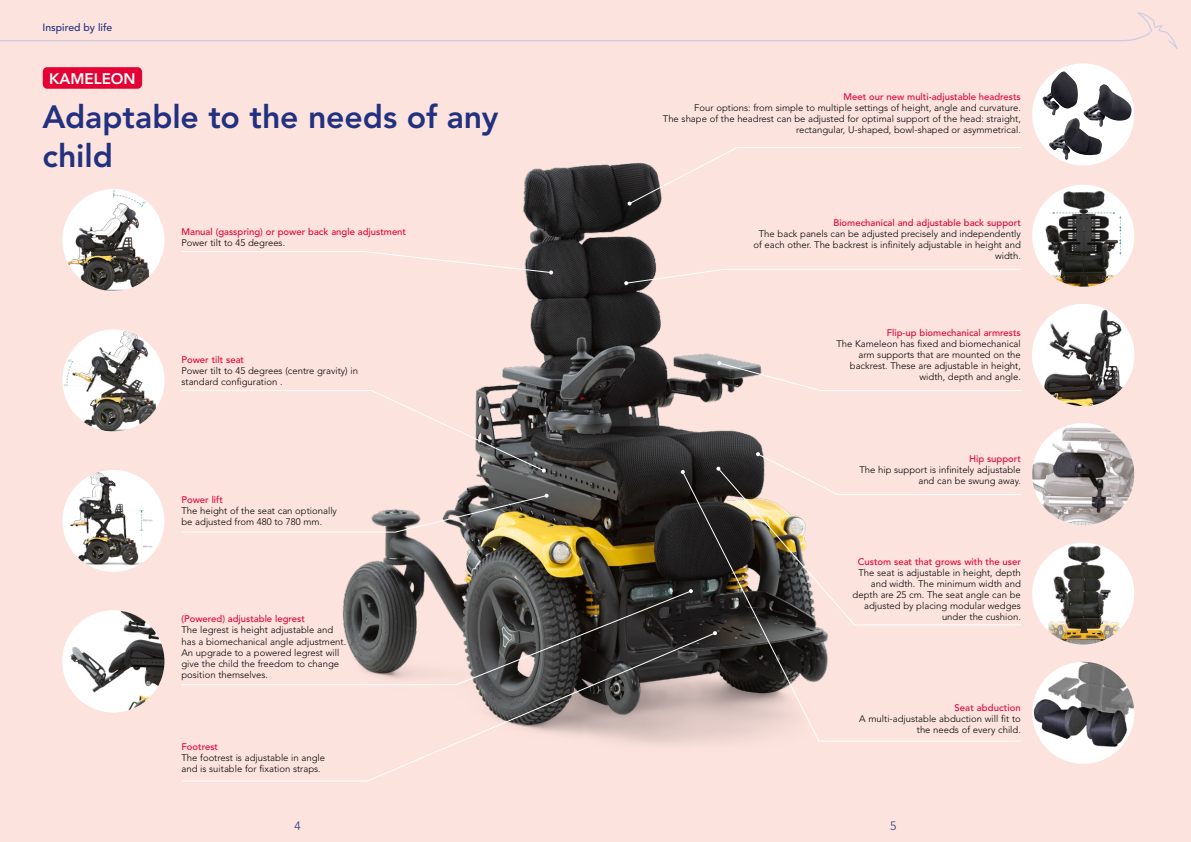
<style>
.page{position:relative;width:1191px;height:842px;background:#fce3de}
.page>*{position:absolute;margin:0;border:0;box-sizing:border-box;transform-origin:0 0}
.t1{font:800 32px/39px "Avenir LT Std";letter-spacing:-.005em;color:#22317f}
.t2{font:800 15.2px "Avenir LT Std";color:#fff}
.t3{font:300 12px "Avenir LT Std";color:#22317f}
.t4{font:500 10.4px "Avenir LT Std";color:#22317f}
.t5{font:300 9.5px/11px "Avenir LT Std";color:#000;text-align:right}
.t6{font:500 9.5px "Avenir LT Std";color:#e40234}
</style>
<div class="page">
<img style="left:345px;top:163px;width:418px;height:427px">
<svg style="left:0;top:12px;width:1177px;height:37px"></svg>
<div style="left:43px;top:67px;width:99px;height:22px;background:#e40234;border-radius:5px"></div>
<svg style="left:342px;top:590px;width:339px;height:42px"></svg>
<svg style="left:624px;top:268px;width:397px;height:17px"></svg>
<svg style="left:181px;top:251px;width:372px;height:24px"></svg>
<svg style="left:181px;top:632px;width:513px;height:150px"></svg>
<svg style="left:627px;top:147px;width:394px;height:59px"></svg>
<svg style="left:181px;top:389px;width:365px;height:84px"></svg>
<svg style="left:182px;top:494px;width:366px;height:39px"></svg>
<svg style="left:716px;top:467px;width:4px;height:4px"></svg>
<svg style="left:681px;top:471px;width:340px;height:271px"></svg>
<svg style="left:681px;top:470px;width:4px;height:4px"></svg>
<svg style="left:756px;top:452px;width:265px;height:43px"></svg>
<svg style="left:717px;top:361px;width:304px;height:30px"></svg>
<img style="left:62px;top:189px;width:102px;height:102px;border-radius:51px">
<img style="left:62px;top:329px;width:102px;height:102px;border-radius:51px">
<img style="left:62px;top:470px;width:97px;height:100px">
<img style="left:62px;top:610px;width:102px;height:102px;border-radius:51px">
<img style="left:1032px;top:542px;width:102px;height:103px;border-radius:51px">
<img style="left:1032px;top:423px;width:102px;height:102px;border-radius:51px">
<img style="left:1032px;top:304px;width:102px;height:102px;border-radius:51px">
<img style="left:1032px;top:662px;width:102px;height:102px;border-radius:51px">
<div style="left:1032px;top:63px;width:102px;height:102px;background:#fff;border-radius:50%"></div>
<img style="left:1042px;top:72px;width:36px;height:43px">
<img style="left:1083px;top:84px;width:49px;height:37px">
<img style="left:1049px;top:118px;width:54px;height:42px">
<img style="left:1032px;top:185px;width:102px;height:102px;border-radius:51px">
<p class="t4" style="left:43px;top:21px;width:71px">Inspired by life</p>
<h2 class="t2" style="left:49px;top:69px;width:88px">KAMELEON</h2>
<h1 class="t1" style="left:43px;top:97px;width:457px">Adaptable to the needs of any child</h1>
<p class="t6" style="left:181px;top:226px;width:226px">Manual (gasspring) or power back angle adjustment</p>
<p class="t5" style="left:181px;top:237px;width:105px">Power tilt to 45 degrees.</p>
<p class="t6" style="left:181px;top:354px;width:64px">Power tilt seat</p>
<p class="t5" style="left:181px;top:365px;width:178px;text-align:left">Power tilt to 45 degrees (centre gravity) in standard configuration .</p>
<p class="t6" style="left:181px;top:494px;width:43px">Power lift</p>
<p class="t5" style="left:181px;top:505px;width:157px;text-align:left">The height of the seat can optionally be adjusted from 480 to 780 mm.</p>
<p class="t6" style="left:181px;top:614px;width:125px">(Powered) adjustable legrest</p>
<p class="t5" style="left:181px;top:625px;width:166px;text-align:left">The legrest is height adjustable and has a biomechanical angle adjustment.<br>An upgrade to a powered legrest will give the child the freedom to change position themselves.</p>
<p class="t6" style="left:181px;top:741px;width:38px">Footrest</p>
<p class="t5" style="left:181px;top:752px;width:145px;text-align:left">The footrest is adjustable in angle and is suitable for fixation straps.</p>
<p class="t6" style="left:843px;top:91px;width:179px">Meet our new multi-adjustable headrests</p>
<p class="t5" style="left:663px;top:102px;width:359px">Four options: from simple to multiple settings of height, angle and curvature.<br>The shape of the headrest can be adjusted for optimal support of the head: straight, rectangular, U-shaped, bowl-shaped or asymmetrical.</p>
<p class="t6" style="left:833px;top:218px;width:189px">Biomechanical and adjustable back support</p>
<p class="t5" style="left:753px;top:229px;width:269px">The back panels can be adjusted precisely and independently of each other. The backrest is infinitely adjustable in height and width.</p>
<p class="t6" style="left:886px;top:327px;width:136px">Flip-up biomechanical armrests</p>
<p class="t5" style="left:836px;top:338px;width:186px">The Kameleon has fixed and biomechanical arm supports that are mounted on the backrest. These are adjustable in height, width, depth and angle.</p>
<p class="t6" style="left:969px;top:453px;width:53px">Hip support</p>
<p class="t5" style="left:859px;top:464px;width:163px">The hip support is infinitely adjustable and can be swung away.</p>
<p class="t6" style="left:858px;top:556px;width:164px">Custom seat that grows with the user</p>
<p class="t5" style="left:852px;top:567px;width:170px">The seat is adjustable in height, depth and width. The minimum width and depth are 25 cm. The seat angle can be adjusted by placing modular wedges under the cushion.</p>
<p class="t6" style="left:954px;top:702px;width:68px">Seat abduction</p>
<p class="t5" style="left:859px;top:713px;width:163px">A multi-adjustable abduction will fit to the needs of every child.</p>
<p class="t3" style="left:295px;top:819px;width:8px">4</p>
<p class="t3" style="left:890px;top:819px;width:8px">5</p>
</div>
